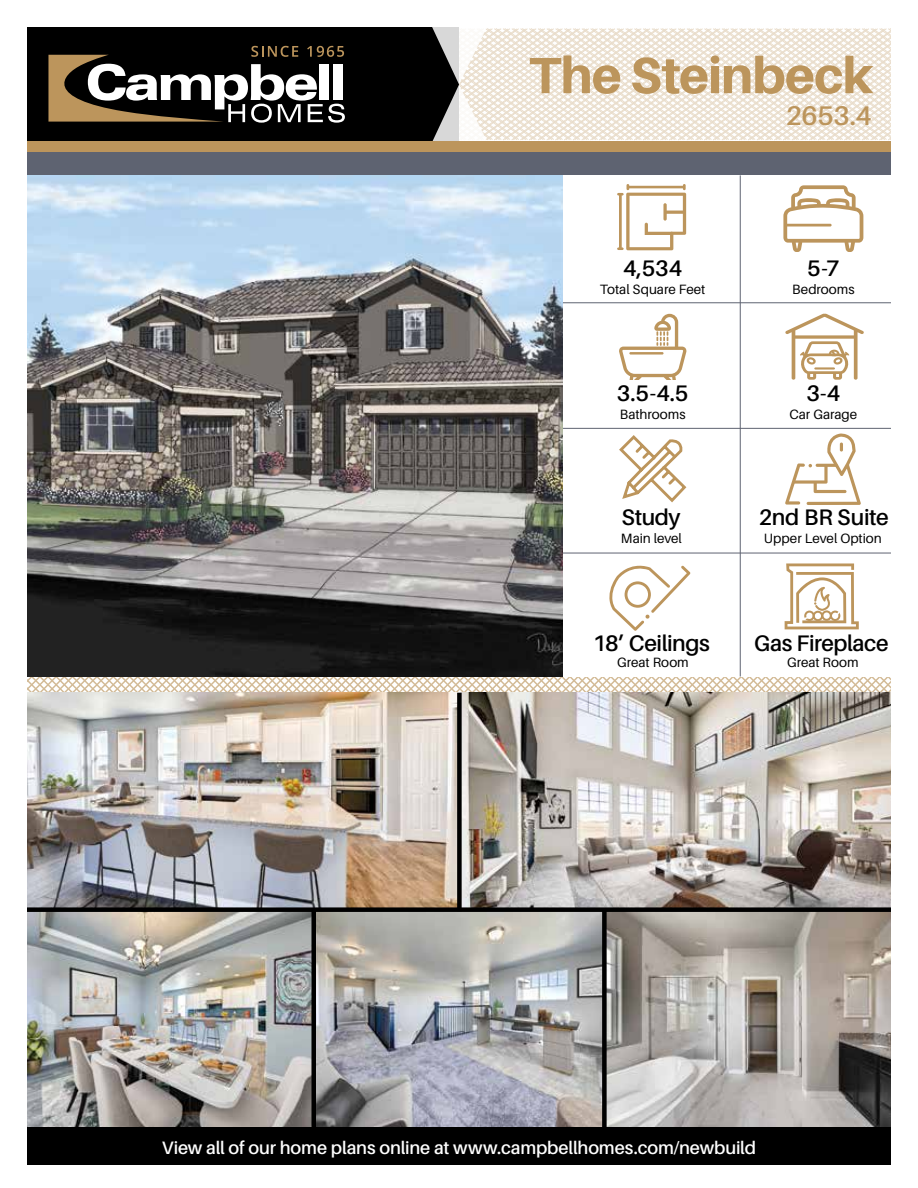
<style>
.page{position:relative;width:918px;height:1188px;background:#fff}
.page>*{position:absolute;margin:0;border:0;box-sizing:border-box;transform-origin:0 0}
.t1{font:800 51px "Aileron";letter-spacing:-.02em;color:#bc955c}
.t2{font:600 27px "Aileron";color:#bc955c}
.t3{font:600 22.5px "Aileron";letter-spacing:-.02em;color:#000}
.t4{font:600 18px "Aileron";letter-spacing:-.005em;color:#fff}
.t5{font:13.5px "Aileron";color:#000}
</style>
<div class="page">
<img style="left:27px;top:175px;width:536px;height:501px">
<div style="left:27px;top:27px;width:432px;height:115px;background:#000"></div>
<svg style="left:48px;top:46px;width:297px;height:77px"></svg>
<div style="left:27px;top:152px;width:864px;height:23px;background:#5e6371"></div>
<svg style="left:617px;top:184px;width:69px;height:66px"></svg>
<hr style="left:664px;top:211px;width:21px;height:3px;background:#bc955c;border-radius:2px">
<svg style="left:663px;top:203px;width:4px;height:18px"></svg>
<hr style="left:563px;top:302px;width:328px;height:1px;background:#5e6371">
<hr style="left:563px;top:553px;width:328px;height:1px;background:#5e6371">
<hr style="left:563px;top:428px;width:328px;height:1px;background:#5e6371">
<hr style="left:740px;top:175px;width:1px;height:501px;background:#5e6371">
<svg style="left:619px;top:314px;width:67px;height:66px"></svg>
<svg style="left:619px;top:435px;width:67px;height:67px"></svg>
<svg style="left:609px;top:565px;width:81px;height:66px"></svg>
<svg style="left:783px;top:185px;width:80px;height:66px"></svg>
<svg style="left:785px;top:314px;width:79px;height:66px"></svg>
<svg style="left:785px;top:434px;width:76px;height:71px"></svg>
<svg style="left:785px;top:563px;width:74px;height:66px"></svg>
<img style="left:27px;top:693px;width:864px;height:214px">
<img style="left:27px;top:912px;width:575px;height:215px">
<img style="left:607px;top:912px;width:284px;height:215px">
<div style="left:311px;top:910px;width:5px;height:220px;background:#000"></div>
<div style="left:602px;top:910px;width:5px;height:229px;background:#000"></div>
<div style="left:27px;top:907px;width:864px;height:5px;background:#000"></div>
<div style="left:457px;top:693px;width:5px;height:218px;background:#000"></div>
<div style="left:27px;top:1127px;width:864px;height:38px;background:#000"></div>
<svg style="left:27px;top:677px;width:864px;height:15px"></svg>
<svg style="left:432px;top:27px;width:459px;height:114px"></svg>
<div style="left:27px;top:141px;width:864px;height:11px;background:#bc955c"></div>
<h1 class="t1" style="left:529px;top:46px;width:346px">The Steinbeck</h1>
<h2 class="t2" style="left:786px;top:100px;width:88px">2653.4</h2>
<h3 class="t3" style="left:623px;top:256px;width:60px">4,534</h3>
<p class="t5" style="left:600px;top:282px;width:107px">Total Square Feet</p>
<h3 class="t3" style="left:807px;top:256px;width:34px">5-7</h3>
<p class="t5" style="left:792px;top:282px;width:64px">Bedrooms</p>
<h3 class="t3" style="left:617px;top:381px;width:73px">3.5-4.5</h3>
<p class="t5" style="left:620px;top:407px;width:67px">Bathrooms</p>
<h3 class="t3" style="left:806px;top:381px;width:36px">3-4</h3>
<p class="t5" style="left:789px;top:407px;width:69px">Car Garage</p>
<h3 class="t3" style="left:622px;top:505px;width:61px">Study</h3>
<p class="t5" style="left:621px;top:531px;width:63px">Main level</p>
<h3 class="t3" style="left:759px;top:505px;width:132px">2nd BR Suite</h3>
<p class="t5" style="left:764px;top:531px;width:119px">Upper Level Option</p>
<h3 class="t3" style="left:593px;top:631px;width:118px">18’ Ceilings</h3>
<p class="t5" style="left:617px;top:655px;width:73px">Great Room</p>
<h3 class="t3" style="left:754px;top:631px;width:136px">Gas Fireplace</h3>
<p class="t5" style="left:787px;top:655px;width:73px">Great Room</p>
<h3 class="t4" style="left:162px;top:1137px;width:596px">View all of our home plans online at www.campbellhomes.com/newbuild</h3>
</div>
